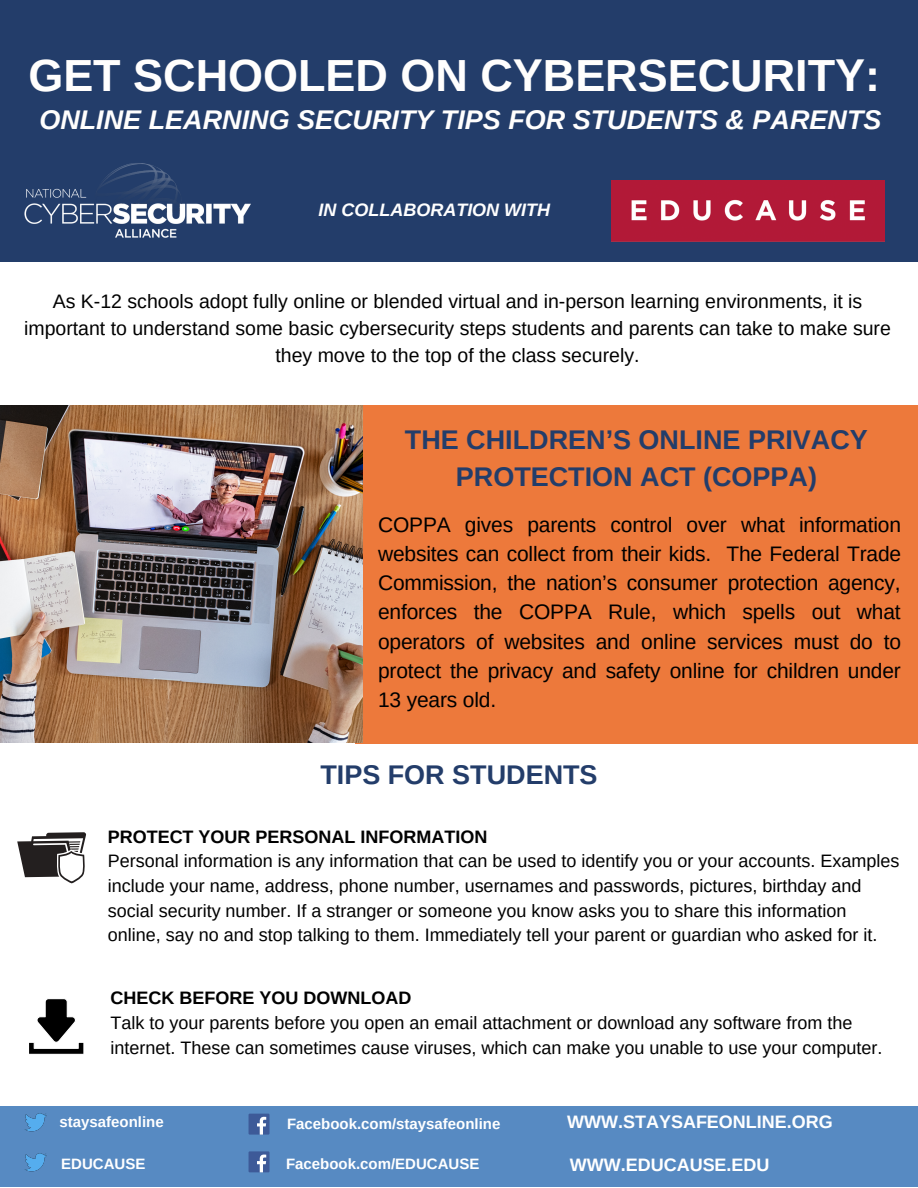
<style>
.page{position:relative;width:918px;height:1188px;background:#fff}
.page>*{position:absolute;margin:0;border:0;box-sizing:border-box;transform-origin:0 0}
.t1{font:700 45px "Arimo";color:#fffefd}
.t2{font:700 27px/37.2px "Arimo";color:#233d6a;text-align:center}
.t3{font:italic 700 27px "Arimo";color:#fffefd}
.t4{font:21px/29.2px "Arimo";letter-spacing:-.01em;color:#000;text-align:justify}
.t5{font:19.5px/27px "Arimo";color:#000;text-align:center}
.t6{font:18px/24.6px "Arimo";color:#000}
.t7{font:700 18px "Arimo";color:#000}
.t8{font:700 18px "Arimo";color:#fff}
.t9{font:italic 700 18px "Arimo";color:#fff}
.t10{font:700 15px "Arimo";color:#fff}
</style>
<div class="page">
<div style="left:0;top:0;width:918px;height:262px;background:#233d6a"></div>
<img style="left:24px;top:163px;width:227px;height:75px">
<div style="left:0;top:1106px;width:918px;height:81px;background:#578ac2"></div>
<div style="left:355px;top:406px;width:562px;height:338px;background:#ed793b"></div>
<img style="left:0;top:406px;width:363px;height:336px">
<svg style="left:29px;top:999px;width:55px;height:55px"></svg>
<svg style="left:17px;top:832px;width:69px;height:51px"></svg>
<img style="left:24px;top:1113px;width:23px;height:19px">
<img style="left:24px;top:1153px;width:23px;height:19px">
<div style="left:249px;top:1114px;width:21px;height:21px;background:#3d5a98"></div>
<svg style="left:257px;top:1117px;width:9px;height:18px"></svg>
<div style="left:249px;top:1151px;width:21px;height:21px;background:#3d5a98"></div>
<svg style="left:257px;top:1155px;width:9px;height:17px"></svg>
<img style="left:612px;top:180px;width:272px;height:61px">
<h1 class="t1" style="left:28px;top:50px;width:853px">GET SCHOOLED ON CYBERSECURITY:</h1>
<h2 class="t3" style="left:39px;top:104px;width:844px">ONLINE LEARNING SECURITY TIPS FOR STUDENTS &amp; PARENTS</h2>
<p class="t9" style="left:318px;top:200px;width:233px">IN COLLABORATION WITH</p>
<p class="t5" style="left:24px;top:288px;width:868px">As K-12 schools adopt fully online or blended virtual and in-person learning environments, it is important to understand some basic cybersecurity steps students and parents can take to make sure they move to the top of the class securely.</p>
<h2 class="t2" style="left:405px;top:421px;width:465px">THE CHILDREN’S ONLINE PRIVACY<br>PROTECTION ACT (COPPA)</h2>
<p class="t4" style="left:378px;top:510px;width:525px">COPPA gives parents control over what information websites can collect from their kids. The Federal Trade Commission, the nation’s consumer protection agency, enforces the COPPA Rule, which spells out what operators of websites and online services must do to protect the privacy and safety online for children under 13 years old.</p>
<h2 class="t2" style="left:320px;top:756px;width:279px">TIPS FOR STUDENTS</h2>
<p class="t7" style="left:108px;top:826px;width:381px">PROTECT YOUR PERSONAL INFORMATION</p>
<p class="t6" style="left:108px;top:849px;width:793px">Personal information is any information that can be used to identify you or your accounts. Examples include your name, address, phone number, usernames and passwords, pictures, birthday and social security number. If a stranger or someone you know asks you to share this information online, say no and stop talking to them. Immediately tell your parent or guardian who asked for it.</p>
<p class="t7" style="left:111px;top:988px;width:302px">CHECK BEFORE YOU DOWNLOAD</p>
<p class="t6" style="left:111px;top:1010px;width:773px">Talk to your parents before you open an email attachment or download any software from the internet. These can sometimes cause viruses, which can make you unable to use your computer.</p>
<p class="t10" style="left:60px;top:1113px;width:106px">staysafeonline</p>
<p class="t10" style="left:61px;top:1156px;width:86px">EDUCAUSE</p>
<p class="t10" style="left:287px;top:1115px;width:215px">Facebook.com/staysafeonline</p>
<p class="t10" style="left:286px;top:1156px;width:195px">Facebook.com/EDUCAUSE</p>
<p class="t8" style="left:567px;top:1112px;width:267px">WWW.STAYSAFEONLINE.ORG</p>
<p class="t8" style="left:570px;top:1154px;width:201px">WWW.EDUCAUSE.EDU</p>
</div>
